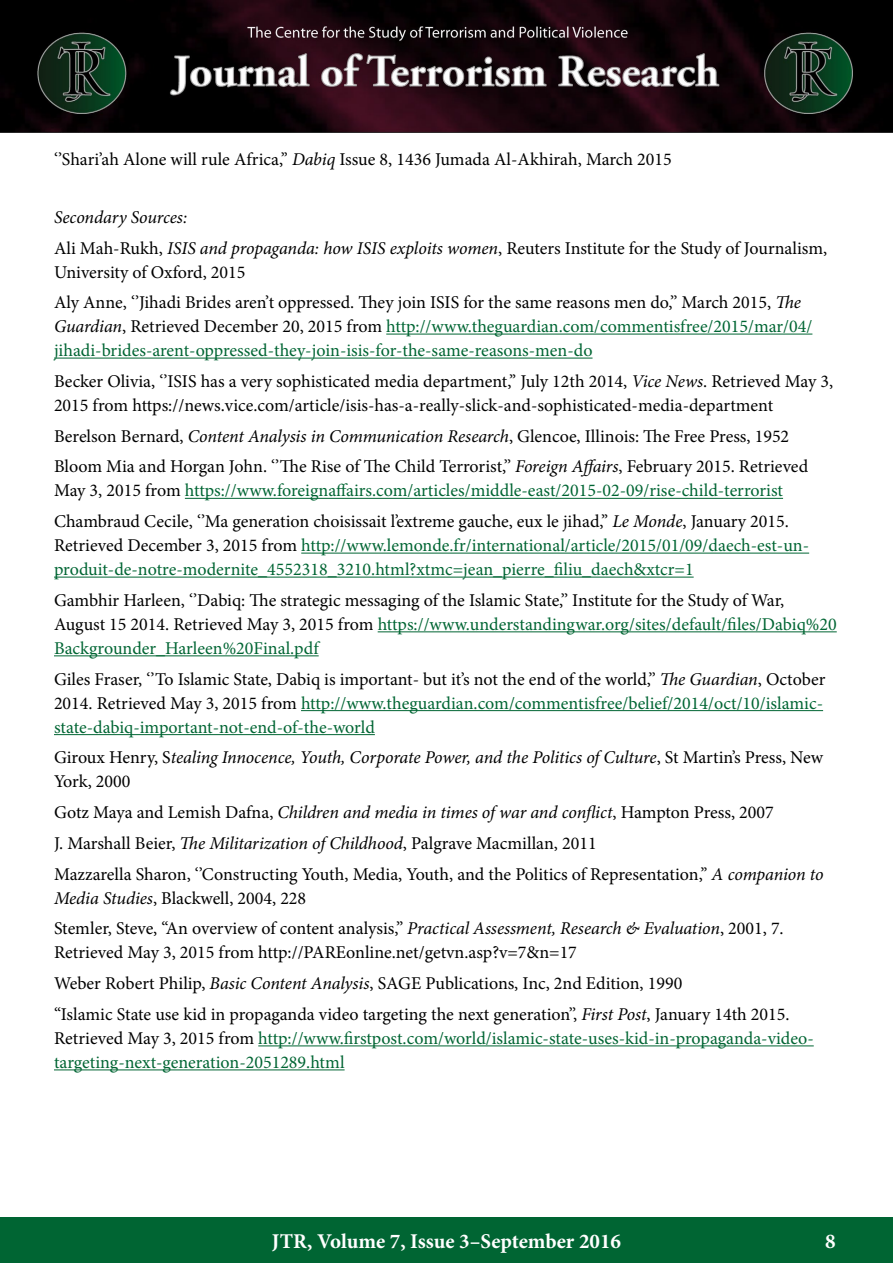
<style>
.page{position:relative;width:893px;height:1263px;background:#fff}
.page>*{position:absolute;margin:0;border:0;box-sizing:border-box;transform-origin:0 0}
.t1{font:700 21px "Minion Pro";color:#fff}
.t2{font:18px/30.8px "Minion Pro";color:#000}
.t3{font:18px/24px "Minion Pro";color:#006533}
.t4{font:italic 18px/30.8px "Minion Pro";letter-spacing:-.01em;color:#000}
.s1{font-style:italic}
.s2{font-style:normal}
.s3{font-style:italic;color:#000}
.s4{color:#000}
.s5{color:#006533}
</style>
<div class="page">
<div style="left:0;top:1217px;width:893px;height:46px;background:#006533"></div>
<img style="left:0;top:0;width:893px;height:133px">
<hr style="left:386px;top:334px;width:426px;height:1px;background:#006533">
<hr style="left:54px;top:358px;width:538px;height:1px;background:#006533">
<hr style="left:185px;top:498px;width:598px;height:1px;background:#006533">
<hr style="left:301px;top:553px;width:508px;height:1px;background:#006533">
<hr style="left:54px;top:577px;width:640px;height:1px;background:#006533">
<hr style="left:378px;top:631px;width:459px;height:1px;background:#006533">
<hr style="left:54px;top:655px;width:265px;height:1px;background:#006533">
<hr style="left:301px;top:710px;width:522px;height:1px;background:#006533">
<hr style="left:54px;top:734px;width:321px;height:1px;background:#006533">
<hr style="left:258px;top:1045px;width:556px;height:1px;background:#006533">
<hr style="left:54px;top:1069px;width:291px;height:1px;background:#006533">
<p class="t2" style="left:54px;top:144px;width:619px">‘’Shari’ah Alone will rule Africa,’’ <span class="s1">Dabiq</span> Issue 8, 1436 Jumada Al-Akhirah, March 2015</p>
<p class="t4" style="left:54px;top:202px;width:775px">Secondary Sources:<br><span class="s2">Ali Mah-Rukh,</span> ISIS and propaganda: how ISIS exploits women<span class="s2">, Reuters Institute for the Study of Journalism,</span></p>
<p class="t2" style="left:54px;top:256px;width:749px">University of Oxford, 2015<br>Aly Anne, ‘’Jihadi Brides aren’t oppressed. They join ISIS for the same reasons men do,’’ March 2015, <span class="s1">The</span></p>
<p class="t3" style="left:54px;top:315px;width:760px"><span class="s3">Guardian</span><span class="s4">, Retrieved December 20, 2015 from</span> http://www.theguardian.com/commentisfree/2015/mar/04/ jihadi-brides-arent-oppressed-they-join-isis-for-the-same-reasons-men-do</p>
<p class="t2" style="left:54px;top:369px;width:781px;line-height:24px">Becker Olivia, ‘’ISIS has a very sophisticated media department,’’ July 12th 2014, <span class="s1">Vice News</span>. Retrieved May 3,<br>2015 from https://news.vice.com/article/isis-has-a-really-slick-and-sophisticated-media-department</p>
<p class="t2" style="left:54px;top:421px;width:756px">Berelson Bernard, <span class="s1">Content Analysis in Communication Research</span>, Glencoe, Illinois: The Free Press, 1952<br>Bloom Mia and Horgan John. ‘’The Rise of The Child Terrorist,’’ <span class="s1">Foreign Affairs</span>, February 2015. Retrieved</p>
<p class="t2" style="left:54px;top:475px;width:736px">May 3, 2015 from <span class="s5">https://www.foreignaffairs.com/articles/middle-east/2015-02-09/rise-child-terrorist<br></span>Chambraud Cecile, ‘’Ma generation choisissait l’extreme gauche, eux le jihad,’’ <span class="s1">Le Monde</span>, January 2015.</p>
<p class="t3" style="left:54px;top:533px;width:757px"><span class="s4">Retrieved December 3, 2015 from</span> http://www.lemonde.fr/international/article/2015/01/09/daech-est-un&shy;produit-de-notre-modernite_4552318_3210.html?xtmc=jean_pierre_filiu_daech&amp;xtcr=1</p>
<p class="t2" style="left:54px;top:588px;width:784px;line-height:24px">Gambhir Harleen, ‘’Dabiq: The strategic messaging of the Islamic State,’’ Institute for the Study of War,<br>August 15 2014. Retrieved May 3, 2015 from <span class="s5">https://www.understandingwar.org/sites/default/files/Dabiq%20<br>Backgrounder_Harleen%20Final.pdf</span></p>
<p class="t2" style="left:54px;top:667px;width:773px;line-height:24px">Giles Fraser, ‘’To Islamic State, Dabiq is important- but it’s not the end of the world,’’ <span class="s1">The Guardian</span>, October<br>2014. Retrieved May 3, 2015 from <span class="s5">http://www.theguardian.com/commentisfree/belief/2014/oct/10/islamic&shy;state-dabiq-important-not-end-of-the-world</span></p>
<p class="t4" style="left:54px;top:746px;width:771px;line-height:24px"><span class="s2">Giroux Henry, S</span>tealing Innocence, Youth, Corporate Power, and the Politics of Culture<span class="s2">, St Martin’s Press, New<br>York, 2000</span></p>
<p class="t2" style="left:54px;top:797px;width:771px">Gotz Maya and Lemish Dafna, <span class="s1">Children and media in times of war and conflict</span>, Hampton Press, 2007<br>J. Marshall Beier, <span class="s1">The Militarization of Childhood</span>, Palgrave Macmillan, 2011<br>Mazzarella Sharon, ‘’Constructing Youth, Media, Youth, and the Politics of Representation,’’ <span class="s1">A companion to</span></p>
<p class="t2" style="left:54px;top:883px;width:731px"><span class="s1">Media Studies</span>, Blackwell, 2004, 228<br>Stemler, Steve, “An overview of content analysis,” <span class="s1">Practical Assessment, Research &amp; Evaluation</span>, 2001, 7.</p>
<p class="t2" style="left:54px;top:937px;width:737px">Retrieved May 3, 2015 from http://PAREonline.net/getvn.asp?v=7&amp;n=17<br>Weber Robert Philip, <span class="s1">Basic Content Analysis</span>, SAGE Publications, Inc, 2nd Edition, 1990<br>“Islamic State use kid in propaganda video targeting the next generation’’, <span class="s1">First Post</span>, January 14th 2015.</p>
<p class="t3" style="left:54px;top:1026px;width:761px"><span class="s4">Retrieved May 3, 2015 from</span> http://www.firstpost.com/world/islamic-state-uses-kid-in-propaganda-video&shy;targeting-next-generation-2051289.html</p>
<p class="t1" style="left:272px;top:1226px;width:350px">JTR, Volume 7, Issue 3–September 2016</p>
<p class="t1" style="left:825px;top:1226px;width:12px">8</p>
</div>
